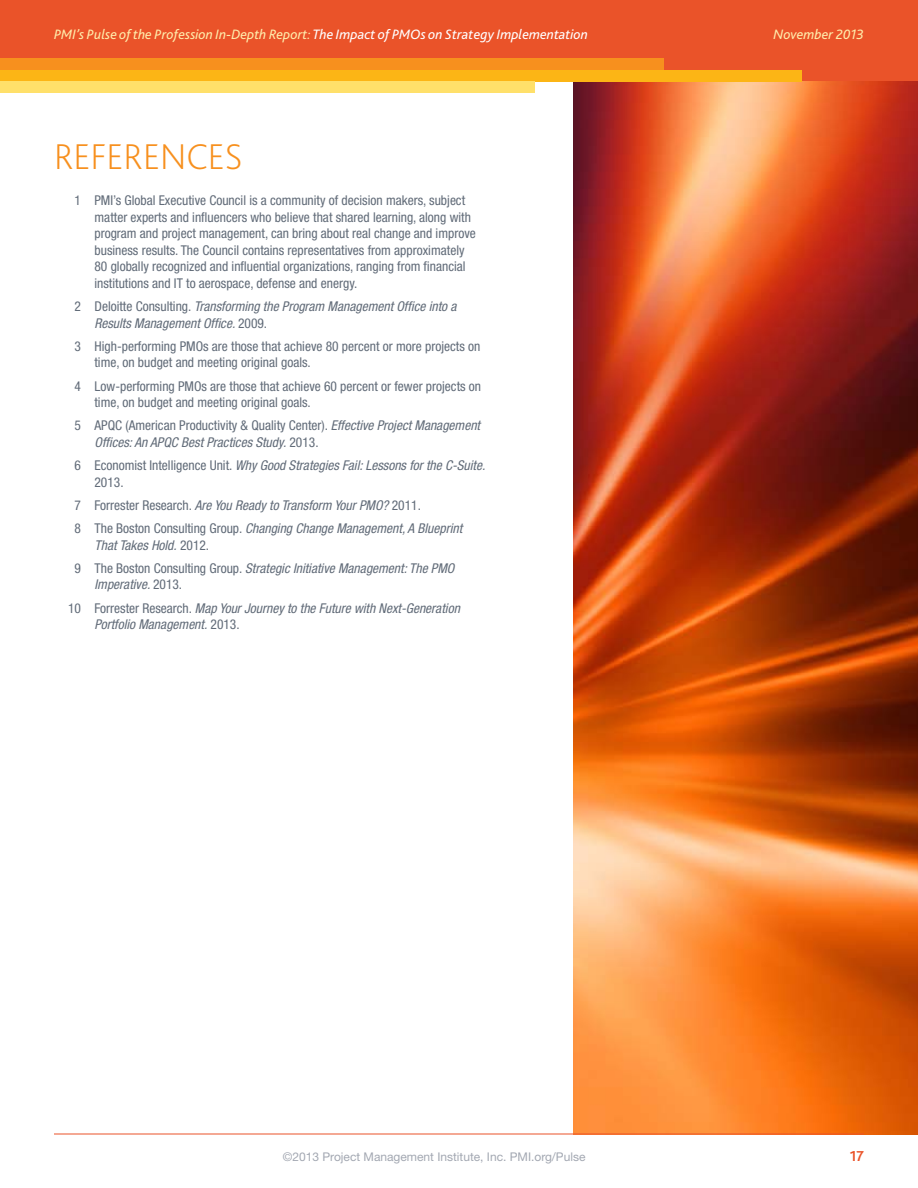
<style>
.page{position:relative;width:918px;height:1188px;background:#fff}
.page>*{position:absolute;margin:0;border:0;box-sizing:border-box;transform-origin:0 0}
.t1{font:200 37.5px "Bliss 2";color:#f7901e}
.t2{font:700 15px "Bliss 2";color:#ea5329}
.t3{font:italic 14.25px "Bliss 2";color:#ffecab}
.t4{font:italic condensed 13.5px/16.5px "Helvetica Neue LT Std";color:#616b78}
.t5{font:condensed 13.5px/16.5px "Helvetica Neue LT Std";color:#616b78}
.t6{font:12px "Helvetica Neue LT Std";color:#a3a8b2}
.s1{color:#fff}
.s2{font-style:normal}
</style>
<div class="page">
<img style="left:574px;top:81px;width:344px;height:1053px">
<div style="left:0;top:0;width:918px;height:81px;background:#ea5329"></div>
<div style="left:0;top:58px;width:663px;height:12px;background:#f7901e"></div>
<div style="left:0;top:70px;width:802px;height:11px;background:#fcb515"></div>
<div style="left:0;top:81px;width:535px;height:12px;background:#ffe06a"></div>
<hr style="left:54px;top:1134px;width:810px;height:1px;background:#ea5329">
<p class="t3" style="left:54px;top:25px;width:536px">PMI’s Pulse of the Profession In-Depth Report: <span class="s1">The Impact of PMOs on Strategy Implementation</span></p>
<p class="t3" style="left:773px;top:25px;width:92px">November 2013</p>
<h1 class="t1" style="left:54px;top:133px;width:39px">REFERENCES</h1>
<p class="t5" style="left:94px;top:192px;width:383px;text-indent:-20px">1 PMI’s Global Executive Council is a community of decision makers, subject matter experts and influencers who believe that shared learning, along with program and project management, can bring about real change and improve business results. The Council contains representatives from approximately 80 globally recognized and influential organizations, ranging from financial institutions and IT to aerospace, defense and energy.</p>
<p class="t4" style="left:94px;top:299px;width:363px;text-indent:-20px"><span class="s2">2 Deloitte Consulting.</span> Transforming the Program Management Office into a<br>Results Management Office. <span class="s2">2009.</span></p>
<p class="t5" style="left:94px;top:338px;width:387px;text-indent:-20px">3 High-performing PMOs are those that achieve 80 percent or more projects on time, on budget and meeting original goals.</p>
<p class="t5" style="left:94px;top:378px;width:388px;text-indent:-20px">4 Low-performing PMOs are those that achieve 60 percent or fewer projects on time, on budget and meeting original goals.</p>
<p class="t4" style="left:94px;top:418px;width:387px;text-indent:-20px"><span class="s2">5 APQC (American Productivity &amp; Quality Center).</span> Effective Project Management<br>Offices: An APQC Best Practices Study. <span class="s2">2013.</span></p>
<p class="t4" style="left:94px;top:458px;width:392px;text-indent:-20px"><span class="s2">6 Economist Intelligence Unit.</span> Why Good Strategies Fail: Lessons for the C-Suite.<br><span class="s2">2013.</span></p>
<p class="t4" style="left:75px;top:494px;width:389px;line-height:23.2px"><span class="s2">7 Forrester Research.</span> Are You Ready to Transform Your PMO? <span class="s2">2011.<br>8 The Boston Consulting Group.</span> Changing Change Management, A Blueprint</p>
<p class="t4" style="left:75px;top:534px;width:381px;line-height:23.2px;text-indent:20px">That Takes Hold. <span class="s2">2012.<br>9 The Boston Consulting Group.</span> Strategic Initiative Management: The PMO</p>
<p class="t4" style="left:68px;top:573px;width:393px;line-height:23.2px;text-indent:26px">Imperative. <span class="s2">2013.<br>10 Forrester Research.</span> Map Your Journey to the Future with Next-Generation</p>
<p class="t4" style="left:94px;top:616px;width:147px">Portfolio Management. <span class="s2">2013.</span></p>
<p class="t6" style="left:283px;top:1150px;width:304px">©2013 Project Management Institute, Inc. PMI.org/Pulse</p>
<p class="t2" style="left:850px;top:1147px;width:16px">17</p>
</div>
